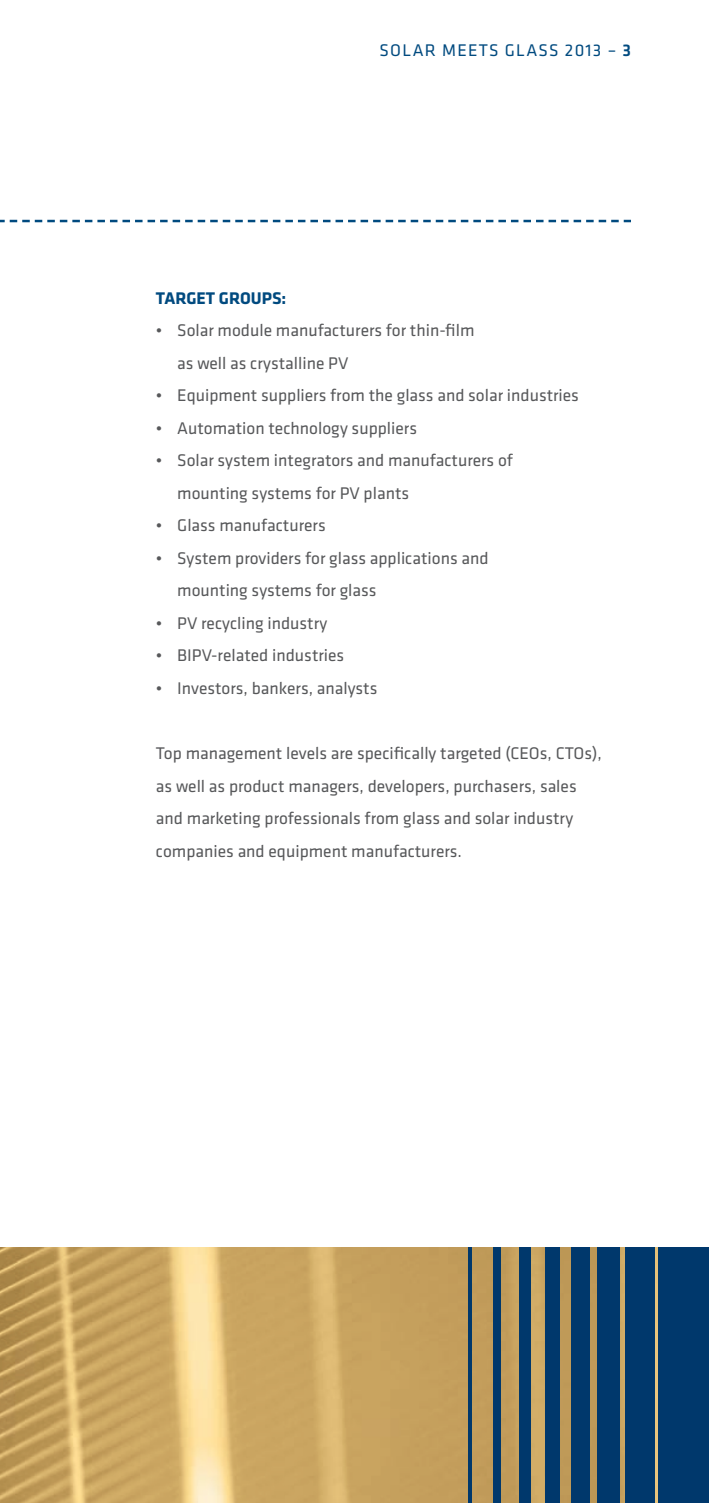
<style>
.page{position:relative;width:709px;height:1503px;background:#fff}
.page>*{position:absolute;margin:0;border:0;box-sizing:border-box;transform-origin:0 0}
.t1{font:17.5px "Klavika Basic";color:#57585a}
.t2{font:17.5px "Klavika Basic";letter-spacing:.07em;color:#004a7f}
.t3{font:700 17.5px "Klavika Basic";color:#004a7f}
.s1{font-weight:500}
</style>
<div class="page">
<svg style="left:0;top:220px;width:631px;height:2px"></svg>
<img style="left:0;top:1247px;width:658px;height:255px">
<div style="left:597px;top:1247px;width:22px;height:255px;background:#00386c"></div>
<hr style="left:468px;top:1247px;width:3px;height:255px;background:#00386c">
<div style="left:494px;top:1247px;width:7px;height:255px;background:#00386c"></div>
<div style="left:519px;top:1247px;width:11px;height:255px;background:#00386c"></div>
<div style="left:545px;top:1247px;width:15px;height:255px;background:#00386c"></div>
<div style="left:571px;top:1247px;width:18px;height:255px;background:#00386c"></div>
<div style="left:624px;top:1247px;width:30px;height:255px;background:#00386c"></div>
<div style="left:658px;top:1247px;width:51px;height:255px;background:#00386c"></div>
<p class="t2" style="left:379px;top:38px;width:253px">SOLAR MEETS GLASS 2013 – <span class="s1">3</span></p>
<p class="t3" style="left:156px;top:285px;width:132px">TARGET GROUPS:</p>
<p class="t1" style="left:156px;top:319px;width:320px">• Solar module manufacturers for thin-film</p>
<p class="t1" style="left:177px;top:351px;width:173px">as well as crystalline PV</p>
<p class="t1" style="left:156px;top:384px;width:424px">• Equipment suppliers from the glass and solar industries</p>
<p class="t1" style="left:156px;top:416px;width:262px">• Automation technology suppliers</p>
<p class="t1" style="left:156px;top:449px;width:358px">• Solar system integrators and manufacturers of</p>
<p class="t1" style="left:177px;top:481px;width:233px">mounting systems for PV plants</p>
<p class="t1" style="left:156px;top:514px;width:171px">• Glass manufacturers</p>
<p class="t1" style="left:156px;top:546px;width:334px">• System providers for glass applications and</p>
<p class="t1" style="left:177px;top:579px;width:201px">mounting systems for glass</p>
<p class="t1" style="left:156px;top:611px;width:173px">• PV recycling industry</p>
<p class="t1" style="left:156px;top:644px;width:190px">• BIPV-related industries</p>
<p class="t1" style="left:156px;top:676px;width:223px">• Investors, bankers, analysts</p>
<p class="t1" style="left:156px;top:741px;width:447px">Top management levels are specifically targeted (CEOs, CTOs),</p>
<p class="t1" style="left:156px;top:774px;width:422px">as well as product managers, developers, purchasers, sales</p>
<p class="t1" style="left:156px;top:806px;width:419px">and marketing professionals from glass and solar industry</p>
<p class="t1" style="left:156px;top:839px;width:307px">companies and equipment manufacturers.</p>
</div>
